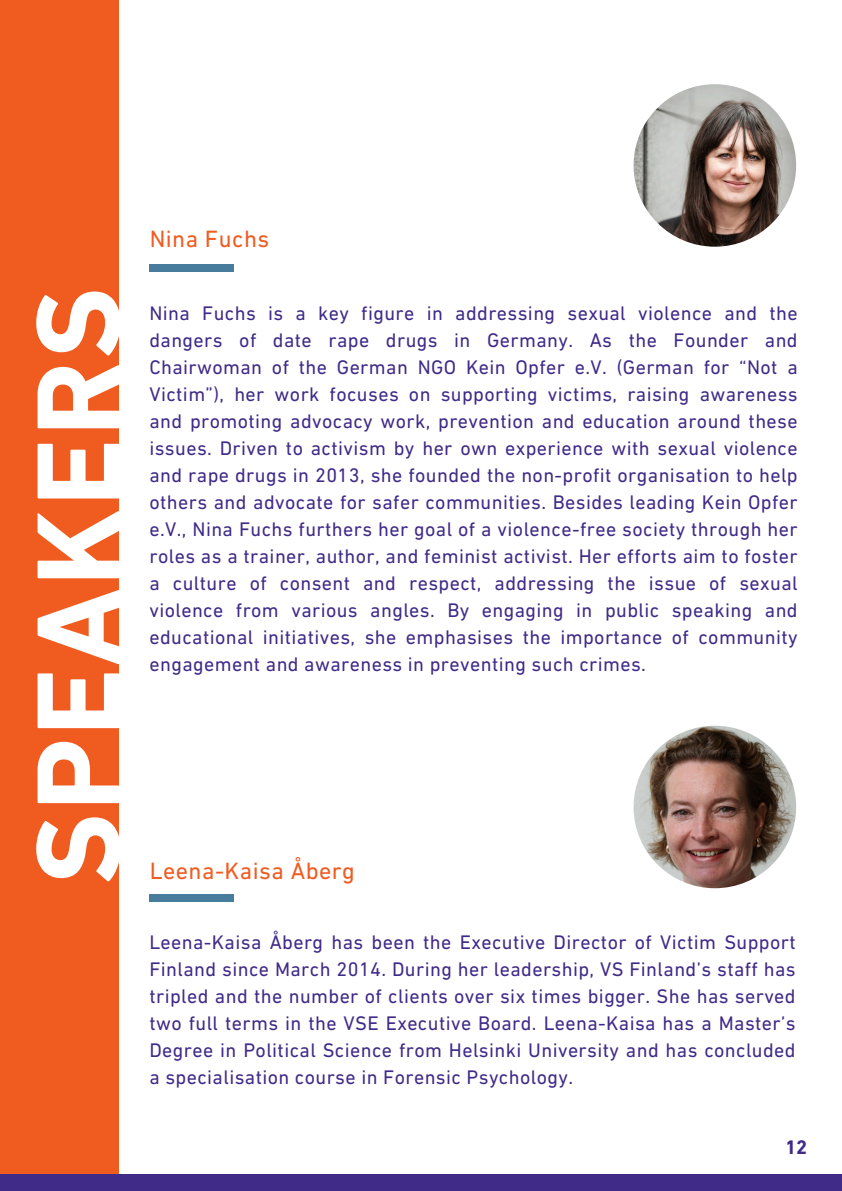
<style>
.page{position:relative;width:842px;height:1191px;background:#fff}
.page>*{position:absolute;margin:0;border:0;box-sizing:border-box;transform-origin:0 0}
.t1{font:700 120px "DIN Next LT Pro";letter-spacing:.02em;color:#fff}
.t2{font:24px "DIN Next LT Pro";letter-spacing:.02em;color:#f05b20}
.t3{font:20px/27px "DIN Next LT Pro";letter-spacing:.02em;color:#412b88;text-align:justify}
.t4{font:700 20px "DIN Next LT Pro";color:#412b88}
</style>
<div class="page">
<div style="left:0;top:0;width:118px;height:1191px;background:#f05b20"></div>
<div style="left:0;top:1174px;width:842px;height:17px;background:#412b88"></div>
<img style="left:633px;top:726px;width:163px;height:162px;border-radius:50%">
<div style="left:149px;top:894px;width:85px;height:7px;background:#487c9c"></div>
<div style="left:149px;top:265px;width:85px;height:7px;background:#487c9c"></div>
<img style="left:633px;top:84px;width:163px;height:163px;border-radius:50%">
<p class="t1" style="left:29px;top:885px;width:599px;rotate:-90deg">SPEAKERS</p>
<p class="t2" style="left:150px;top:229px;width:121px">Nina Fuchs</p>
<h2 class="t3" style="left:149px;top:301px;width:649px">Nina Fuchs is a key figure in addressing sexual violence and the dangers of date rape drugs in Germany. As the Founder and Chairwoman of the German NGO Kein Opfer e.V. (German for “Not a Victim”), her work focuses on supporting victims, raising awareness and promoting advocacy work, prevention and education around these issues. Driven to activism by her own experience with sexual violence and rape drugs in 2013, she founded the non-profit organisation to help others and advocate for safer communities. Besides leading Kein Opfer e.V., Nina Fuchs furthers her goal of a violence-free society through her roles as a trainer, author, and feminist activist. Her efforts aim to foster a culture of consent and respect, addressing the issue of sexual violence from various angles. By engaging in public speaking and educational initiatives, she emphasises the importance of community engagement and awareness in preventing such crimes.</h2>
<p class="t2" style="left:150px;top:861px;width:207px">Leena-Kaisa Åberg</p>
<h2 class="t3" style="left:149px;top:931px;width:647px">Leena-Kaisa Åberg has been the Executive Director of Victim Support Finland since March 2014. During her leadership, VS Finland’s staff has tripled and the number of clients over six times bigger. She has served two full terms in the VSE Executive Board. Leena-Kaisa has a Master’s Degree in Political Science from Helsinki University and has concluded a specialisation course in Forensic Psychology.</h2>
<p class="t4" style="left:785px;top:1139px;width:24px">12</p>
</div>
